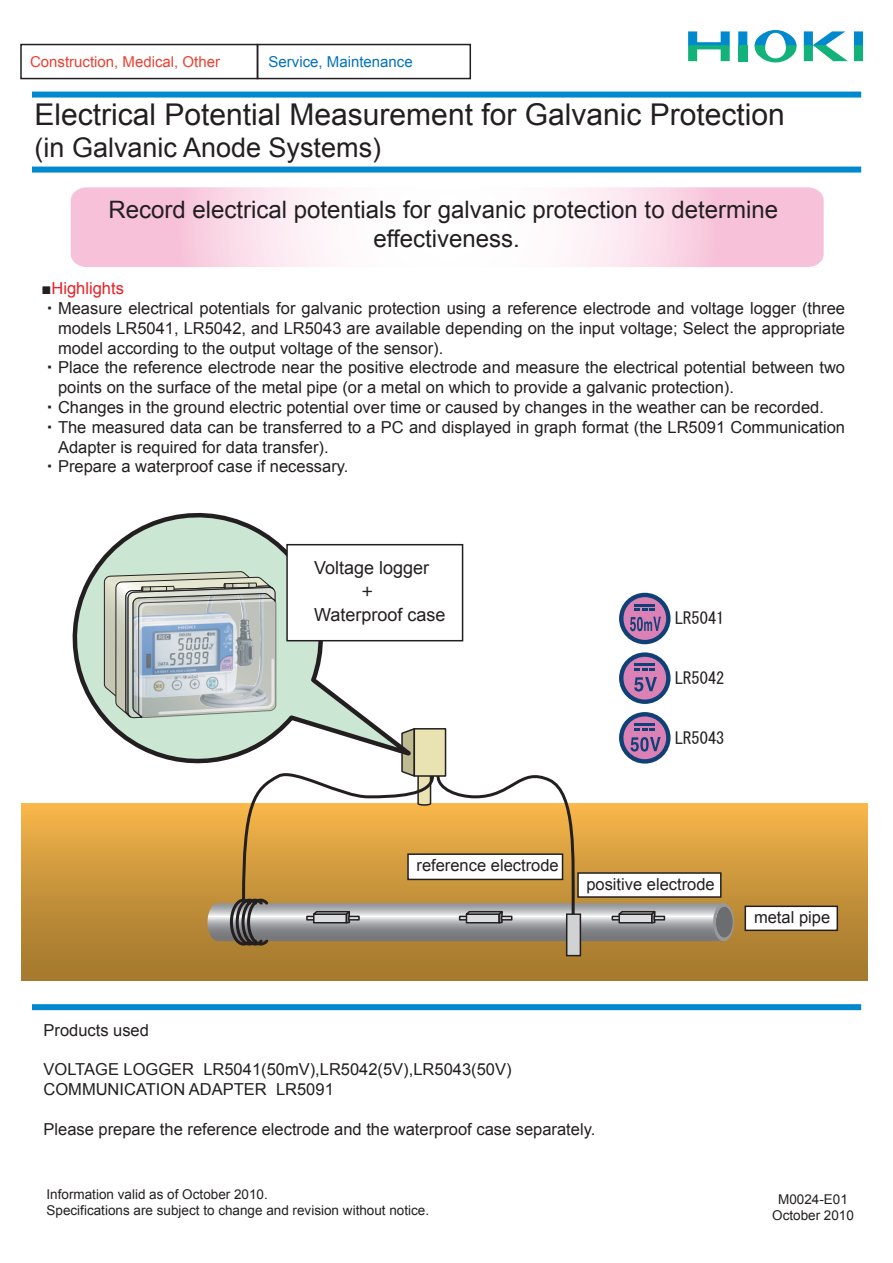
<style>
.page{position:relative;width:893px;height:1263px;background:#fff}
.page>*{position:absolute;margin:0;border:0;box-sizing:border-box;transform-origin:0 0}
.t1{font:30px "Arial";color:#231f20}
.t2{font:27px "Arial";color:#231f20}
.t3{font:24px/28.8px "Arial";color:#231f20;text-align:center}
.t4{font:21px "MS Gothic";color:#231f20}
.t5{font:18px "Arial";color:#231f20}
.t6{font:16.5px/19.8px "Arial";color:#231f20}
.t7{font:16.5px "MS Gothic";color:#231f20}
.t8{font:16.5px "Arial";color:#ee1d23}
.t9{font:15px "Arial";color:#ef3e2e}
.t10{font:15px "Arial";color:#0072bc}
.t11{font:13.5px/16.2px "Arial";color:#231f20}
.s1{color:#231f20}
.s2{font-family:"MS Gothic"}
</style>
<div class="page">
<div style="left:21px;top:804px;width:846px;height:177px;background:linear-gradient(to bottom,#f4b44a,#9e752d)"></div>
<div style="left:738px;top:31px;width:9px;height:15px;background:#0089cf"></div>
<div style="left:854px;top:31px;width:9px;height:15px;background:#0089cf"></div>
<svg style="left:804px;top:31px;width:44px;height:30px"></svg>
<div style="left:804px;top:45px;width:9px;height:16px;background:#13b27b"></div>
<svg style="left:688px;top:31px;width:42px;height:30px"></svg>
<div style="left:738px;top:45px;width:9px;height:16px;background:#13b27b"></div>
<div style="left:854px;top:45px;width:9px;height:16px;background:#13b27b"></div>
<svg style="left:755px;top:30px;width:41px;height:32px"></svg>
<div style="left:32px;top:92px;width:829px;height:6px;background:#0089cf"></div>
<div style="left:32px;top:167px;width:829px;height:6px;background:#0089cf"></div>
<div style="left:32px;top:1004px;width:829px;height:6px;background:#0089cf"></div>
<div style="left:20px;top:44px;width:238px;height:35px;border:2px solid #231f20"></div>
<div style="left:257px;top:44px;width:214px;height:35px;border:2px solid #231f20"></div>
<svg style="left:71px;top:187px;width:753px;height:80px"></svg>
<div style="left:744px;top:905px;width:94px;height:26px;background:#fff;border:2px solid #231f20"></div>
<div style="left:566px;top:913px;width:15px;height:43px;background:#d1d2d4;border:2px solid #231f20"></div>
<svg style="left:72px;top:512px;width:343px;height:209px"></svg>
<div style="left:286px;top:544px;width:177px;height:97px;background:#fff;border:2px solid #231f20"></div>
<svg style="left:104px;top:571px;width:630px;height:376px"></svg>
<p class="t9" style="left:30px;top:51px;width:192px">Construction, Medical, Other</p>
<p class="t10" style="left:268px;top:51px;width:146px">Service, Maintenance</p>
<h1 class="t1" style="left:34px;top:95px;width:752px">Electrical Potential Measurement for Galvanic Protection</h1>
<h2 class="t2" style="left:34px;top:130px;width:348px">(in Galvanic Anode Systems)</h2>
<h3 class="t3" style="left:108px;top:196px;width:671px">Record electrical potentials for galvanic protection to determine effectiveness.</h3>
<p class="t8" style="left:42px;top:278px;width:84px"><span class="s1">■</span>Highlights</p>
<p class="t6" style="left:42px;top:298px;width:805px"><span class="s2">・</span>Measure electrical potentials for galvanic protection using a reference electrode and voltage logger (three</p>
<p class="t6" style="left:58px;top:318px;width:789px">models LR5041, LR5042, and LR5043 are available depending on the input voltage; Select the appropriate</p>
<p class="t6" style="left:58px;top:338px;width:387px">model according to the output voltage of the sensor).</p>
<p class="t6" style="left:42px;top:358px;width:805px"><span class="s2">・</span>Place the reference electrode near the positive electrode and measure the electrical potential between two</p>
<p class="t6" style="left:58px;top:378px;width:677px">points on the surface of the metal pipe (or a metal on which to provide a galvanic protection).</p>
<p class="t6" style="left:42px;top:397px;width:784px"><span class="s2">・</span>Changes in the ground electric potential over time or caused by changes in the weather can be recorded.</p>
<p class="t6" style="left:42px;top:417px;width:805px"><span class="s2">・</span>The measured data can be transferred to a PC and displayed in graph format (the LR5091 Communication</p>
<p class="t6" style="left:58px;top:437px;width:272px">Adapter is required for data transfer).</p>
<p class="t6" style="left:42px;top:457px;width:308px"><span class="s2">・</span>Prepare a waterproof case if necessary.</p>
<p class="t5" style="left:314px;top:556px;width:117px">Voltage logger</p>
<p class="t4" style="left:362px;top:581px;width:12px">+</p>
<p class="t5" style="left:314px;top:603px;width:133px">Waterproof case</p>
<p class="t7" style="left:675px;top:610px;width:51px">LR5041</p>
<p class="t7" style="left:675px;top:670px;width:51px">LR5042</p>
<p class="t7" style="left:675px;top:730px;width:51px">LR5043</p>
<p class="t6" style="left:417px;top:855px;width:144px">reference electrode</p>
<p class="t6" style="left:586px;top:874px;width:130px">positive electrode</p>
<p class="t6" style="left:44px;top:1020px;width:107px">Products used</p>
<p class="t6" style="left:44px;top:1060px;width:469px">VOLTAGE LOGGER LR5041(50mV),LR5042(5V),LR5043(50V)<br>COMMUNICATION ADAPTER LR5091</p>
<p class="t6" style="left:44px;top:1119px;width:553px">Please prepare the reference electrode and the waterproof case separately.</p>
<p class="t6" style="left:754px;top:908px;width:78px">metal pipe</p>
<p class="t11" style="left:46px;top:1186px;width:384px">Information valid as of October 2010.<br>Specifications are subject to change and revision without notice.</p>
<p class="t11" style="left:772px;top:1191px;width:83px;text-align:center">M0024-E01<br>October 2010</p>
</div>
